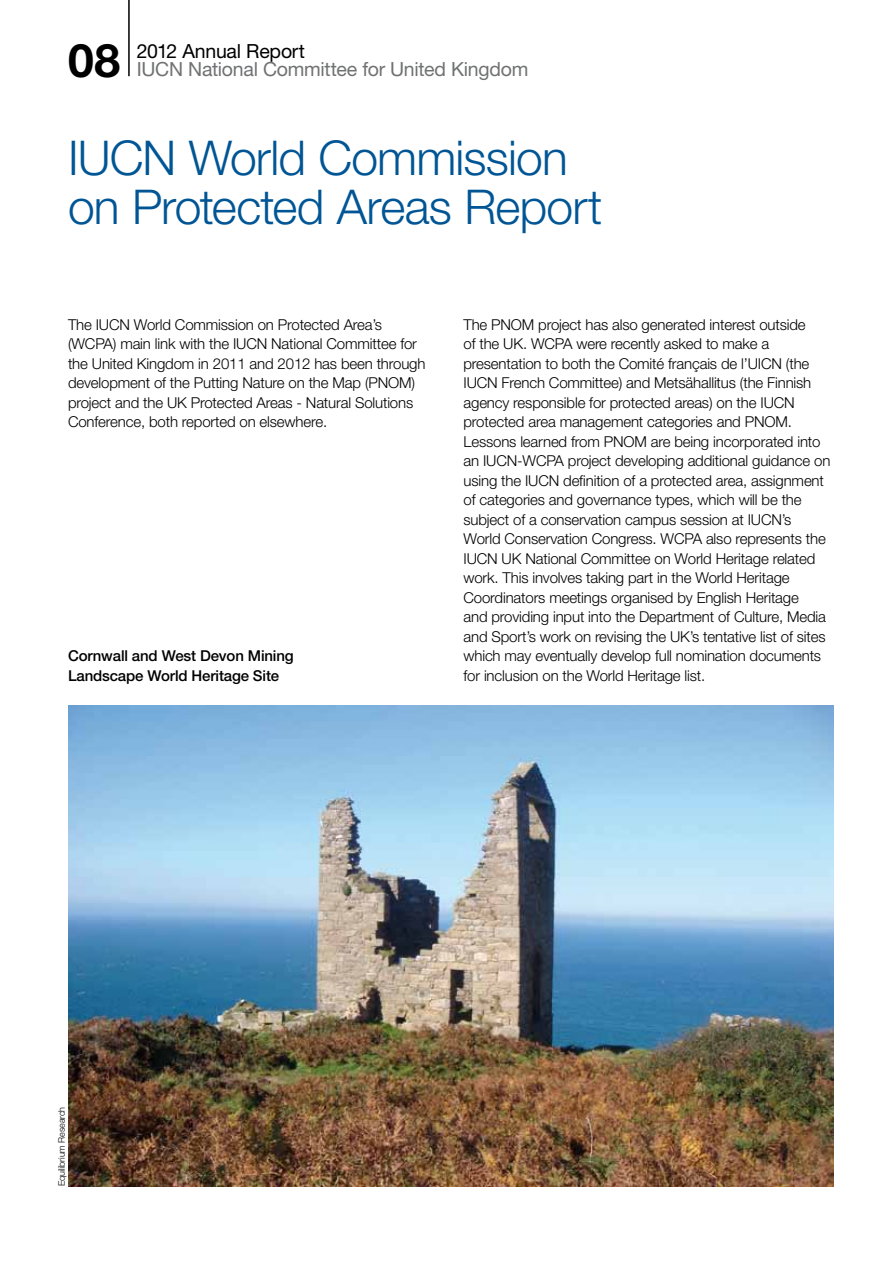
<style>
.page{position:relative;width:893px;height:1263px;background:#fff}
.page>*{position:absolute;margin:0;border:0;box-sizing:border-box;transform-origin:0 0}
.t1{font:300 48px/49.5px "Helvetica Neue LT Std";letter-spacing:-.02em;color:#005595}
.t2{font:700 46.35px "Helvetica Neue LT Std";color:#000}
.t3{font:19.5px "Helvetica Neue LT Std";letter-spacing:-.015em;color:#707172}
.t4{font:19.5px "Helvetica Neue LT Std";letter-spacing:-.015em;color:#000}
.t5{font:300 15px/19.5px "Helvetica Neue LT Std";letter-spacing:-.01em;color:#000}
.t6{font:500 15px/19.5px "Helvetica Neue LT Std";letter-spacing:-.01em;color:#000}
.t7{font:300 9px "Helvetica Neue LT Std";letter-spacing:-.01em;color:#000}
</style>
<div class="page">
<img style="left:68px;top:706px;width:765px;height:480px">
<hr style="left:128px;top:0;width:2px;height:76px;background:#000">
<h2 class="t2" style="left:68px;top:31px;width:54px">08</h2>
<h3 class="t4" style="left:137px;top:39px;width:170px">2012 Annual Report</h3>
<h3 class="t3" style="left:137px;top:57px;width:393px">IUCN National Committee for United Kingdom</h3>
<h1 class="t1" style="left:68px;top:132px;width:536px">IUCN World Commission on Protected Areas Report</h1>
<p class="t5" style="left:68px;top:314px;width:359px">The IUCN World Commission on Protected Area’s (WCPA) main link with the IUCN National Committee for the United Kingdom in 2011 and 2012 has been through development of the Putting Nature on the Map (PNOM) project and the UK Protected Areas - Natural Solutions Conference, both reported on elsewhere.</p>
<p class="t6" style="left:68px;top:646px;width:227px">Cornwall and West Devon Mining<br>Landscape World Heritage Site</p>
<p class="t5" style="left:463px;top:314px;width:368px">The PNOM project has also generated interest outside<br>of the UK. WCPA were recently asked to make a presentation to both the Comité français de l’UICN (the IUCN French Committee) and Metsähallitus (the Finnish agency responsible for protected areas) on the IUCN protected area management categories and PNOM.<br>Lessons learned from PNOM are being incorporated into an IUCN-WCPA project developing additional guidance on using the IUCN definition of a protected area, assignment of categories and governance types, which will be the subject of a conservation campus session at IUCN’s World Conservation Congress. WCPA also represents the IUCN UK National Committee on World Heritage related work. This involves taking part in the World Heritage Coordinators meetings organised by English Heritage<br>and providing input into the Department of Culture, Media and Sport’s work on revising the UK’s tentative list of sites which may eventually develop full nomination documents for inclusion on the World Heritage list.</p>
<p class="t7" style="left:56px;top:1186px;width:81px;rotate:-90deg">Equilibrium Research</p>
</div>
